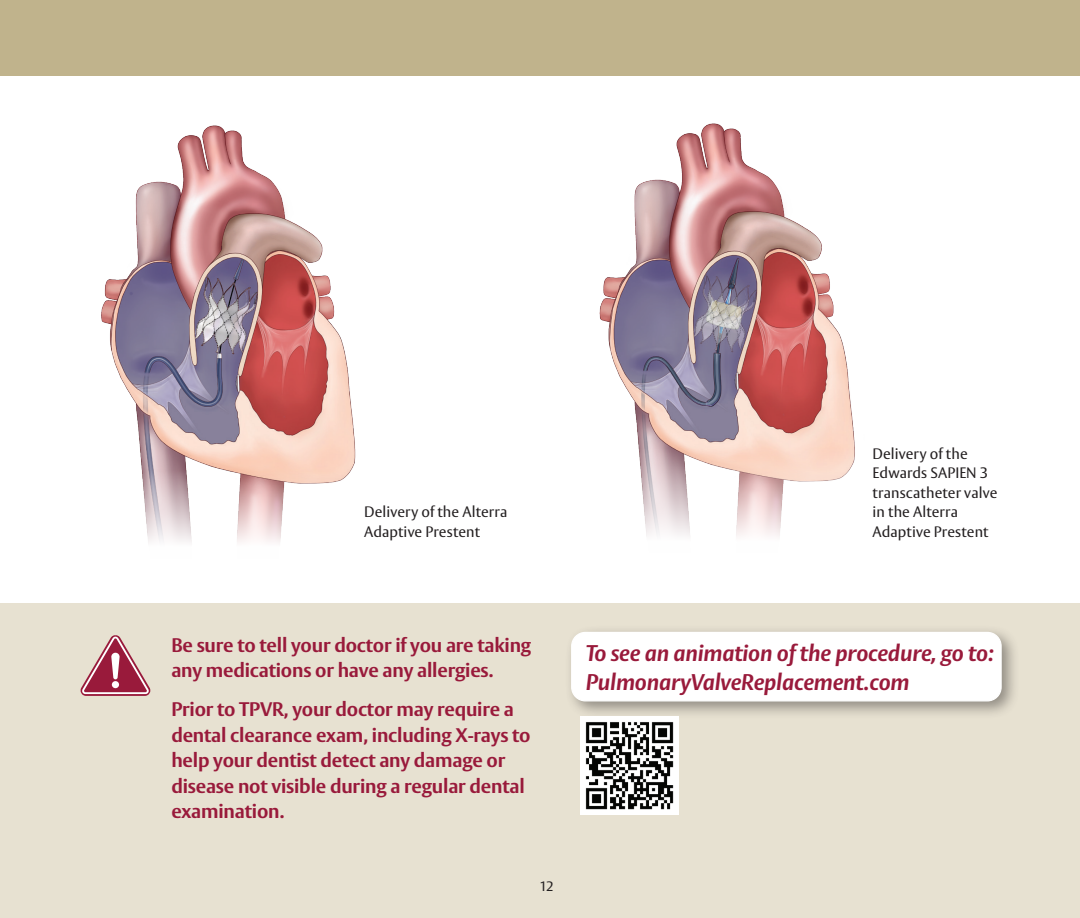
<style>
.page{position:relative;width:1080px;height:918px;background:#fff}
.page>*{position:absolute;margin:0;border:0;box-sizing:border-box;transform-origin:0 0}
.t1{font:italic 700 22.5px/28.5px "Vesta Std";letter-spacing:-.01em;color:#991a3b}
.t2{font:700 19.5px/25.5px "Vesta Std";letter-spacing:-.01em;color:#991a3b}
.t3{font:15px/19.5px "Vesta Std";letter-spacing:.005em;color:#231f20}
.t4{font:13.5px "Vesta Std";color:#231f20}
</style>
<div class="page">
<div style="left:0;top:604px;width:1080px;height:314px;background:#e7e1d1"></div>
<div style="left:0;top:0;width:1080px;height:76px;background:#c0b38c"></div>
<div style="left:564px;top:625px;width:456px;height:95px;background:#231f20;opacity:.45"></div>
<div style="left:572px;top:632px;width:429px;height:69px;background:#fff;border-radius:14px"></div>
<div style="left:571px;top:632px;width:431px;height:69px;border:1px solid #fff;border-radius:14px"></div>
<img style="left:599px;top:123px;width:256px;height:413px">
<svg style="left:80px;top:635px;width:71px;height:61px"></svg>
<img style="left:580px;top:716px;width:99px;height:98px">
<img style="left:101px;top:125px;width:255px;height:418px">
<p class="t3" style="left:364px;top:502px;width:145px">Delivery of the Alterra<br>Adaptive Prestent</p>
<p class="t3" style="left:873px;top:444px;width:126px">Delivery of the<br>Edwards SAPIEN 3 transcatheter valve in the Alterra<br>Adaptive Prestent</p>
<p class="t2" style="left:171px;top:632px;width:361px">Be sure to tell your doctor if you are taking any medications or have any allergies.</p>
<p class="t2" style="left:171px;top:696px;width:361px">Prior to TPVR, your doctor may require a dental clearance exam, including X-rays to help your dentist detect any damage or disease not visible during a regular dental examination.</p>
<p class="t4" style="left:540px;top:878px;width:16px">12</p>
<p class="t1" style="left:586px;top:639px;width:410px">To see an animation of the procedure, go to:<br>PulmonaryValveReplacement.com</p>
</div>
